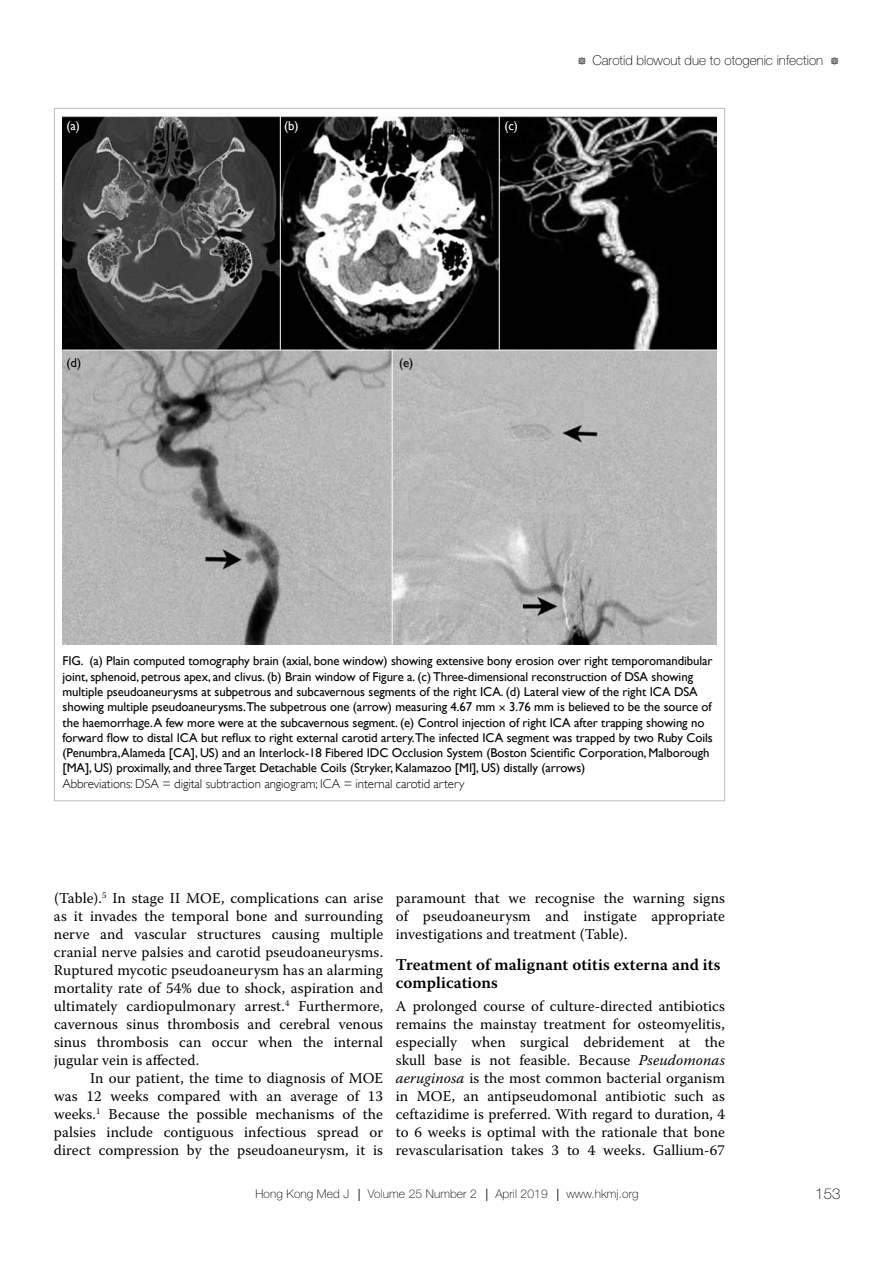
<style>
.page{position:relative;width:893px;height:1263px;background:#fff}
.page>*{position:absolute;margin:0;border:0;box-sizing:border-box;transform-origin:0 0}
.t1{font:600 16.5px/18px "Warnock Pro";letter-spacing:.005em;color:#000}
.t2{font:15px/18px "Warnock Pro";letter-spacing:.005em;color:#000;text-align:justify}
.t3{font:100 15px "Helvetica Neue";color:#000}
.t4{font:100 13.5px "Helvetica Neue";color:#000}
.t5{font:12.75px/15.3px "Gill Sans";letter-spacing:-.005em;color:#000}
.t6{font:300 12.75px "Gill Sans";letter-spacing:-.005em;color:#000}
.t7{font:12.75px "Gill Sans";color:#fff}
.t8{font:100 12px "Helvetica Neue";letter-spacing:.01em;color:#000}
.s1{font-family:"Type Embellishments One Let Plain";font-weight:400;font-size:12px}
.s2{font-style:italic}
</style>
<div class="page">
<img style="left:63px;top:117px;width:653px;height:527px">
<hr style="left:280px;top:115px;width:1px;height:235px;background:#fff">
<hr style="left:499px;top:115px;width:1px;height:235px;background:#fff">
<hr style="left:392px;top:350px;width:1px;height:294px;background:#fff">
<hr style="left:63px;top:350px;width:656px;height:1px;background:#fff">
<p class="t7" style="left:67px;top:119px;width:15px">(a)</p>
<p class="t7" style="left:284px;top:119px;width:16px">(b)</p>
<p class="t7" style="left:504px;top:119px;width:15px">(c)</p>
<p class="t4" style="left:577px;top:53px;width:263px"><span class="s1">#</span> Carotid blowout due to otogenic infection <span class="s1">#</span></p>
<p class="t5" style="left:67px;top:355px;width:16px">(d)</p>
<p class="t5" style="left:399px;top:355px;width:16px">(e)</p>
<p class="t5" style="left:63px;top:653px;width:652px">FIG. (a) Plain computed tomography brain (axial, bone window) showing extensive bony erosion over right temporomandibular joint, sphenoid, petrous apex, and clivus. (b) Brain window of Figure a. (c) Three-dimensional reconstruction of DSA showing multiple pseudoaneurysms at subpetrous and subcavernous segments of the right ICA. (d) Lateral view of the right ICA DSA showing multiple pseudoaneurysms.The subpetrous one (arrow) measuring 4.67 mm 3.76 mm is believed to be the source of the haemorrhage. A few more were at the subcavernous segment. (e) Control injection of right ICA after trapping showing no forward flow to distal ICA but reflux to right external carotid artery.The infected ICA segment was trapped by two Ruby Coils (Penumbra, Alameda [CA], US) and an Interlock-18 Fibered IDC Occlusion System (Boston Scientific Corporation, Malborough [MA], US) proximally, and three Target Detachable Coils (Stryker, Kalamazoo [MI], US) distally (arrows)</p>
<p class="t6" style="left:63px;top:776px;width:403px">Abbreviations: DSA = digital subtraction angiogram; ICA = internal carotid artery</p>
<p class="t2" style="left:54px;top:888px;width:331px">(Table).<sup>5</sup> In stage II MOE, complications can arise as it invades the temporal bone and surrounding nerve and vascular structures causing multiple cranial nerve palsies and carotid pseudoaneurysms.<br>Ruptured mycotic pseudoaneurysm has an alarming mortality rate of 54% due to shock, aspiration and ultimately cardiopulmonary arrest.<sup>4</sup> Furthermore, cavernous sinus thrombosis and cerebral venous sinus thrombosis can occur when the internal jugular vein is affected.</p>
<p class="t2" style="left:54px;top:1068px;width:331px;text-indent:36px">In our patient, the time to diagnosis of MOE was 12 weeks compared with an average of 13 weeks.<sup>1</sup> Because the possible mechanisms of the palsies include contiguous infectious spread or direct compression by the pseudoaneurysm, it is</p>
<p class="t2" style="left:396px;top:888px;width:331px">paramount that we recognise the warning signs of pseudoaneurysm and instigate appropriate investigations and treatment (Table).</p>
<p class="t1" style="left:396px;top:955px;width:326px">Treatment of malignant otitis externa and its complications</p>
<p class="t2" style="left:396px;top:997px;width:331px">A prolonged course of culture-directed antibiotics remains the mainstay treatment for osteomyelitis, especially when surgical debridement at the skull base is not feasible. Because <span class="s2">Pseudomonas aeruginosa</span> is the most common bacterial organism in MOE, an antipseudomonal antibiotic such as ceftazidime is preferred. With regard to duration, 4 to 6 weeks is optimal with the rationale that bone revascularisation takes 3 to 4 weeks. Gallium-67</p>
<p class="t8" style="left:255px;top:1187px;width:385px">Hong Kong Med J ⎥ Volume 25 Number 2 ⎥ April 2019 ⎥ www.hkmj.org</p>
<p class="t3" style="left:815px;top:1186px;width:27px">153</p>
</div>
